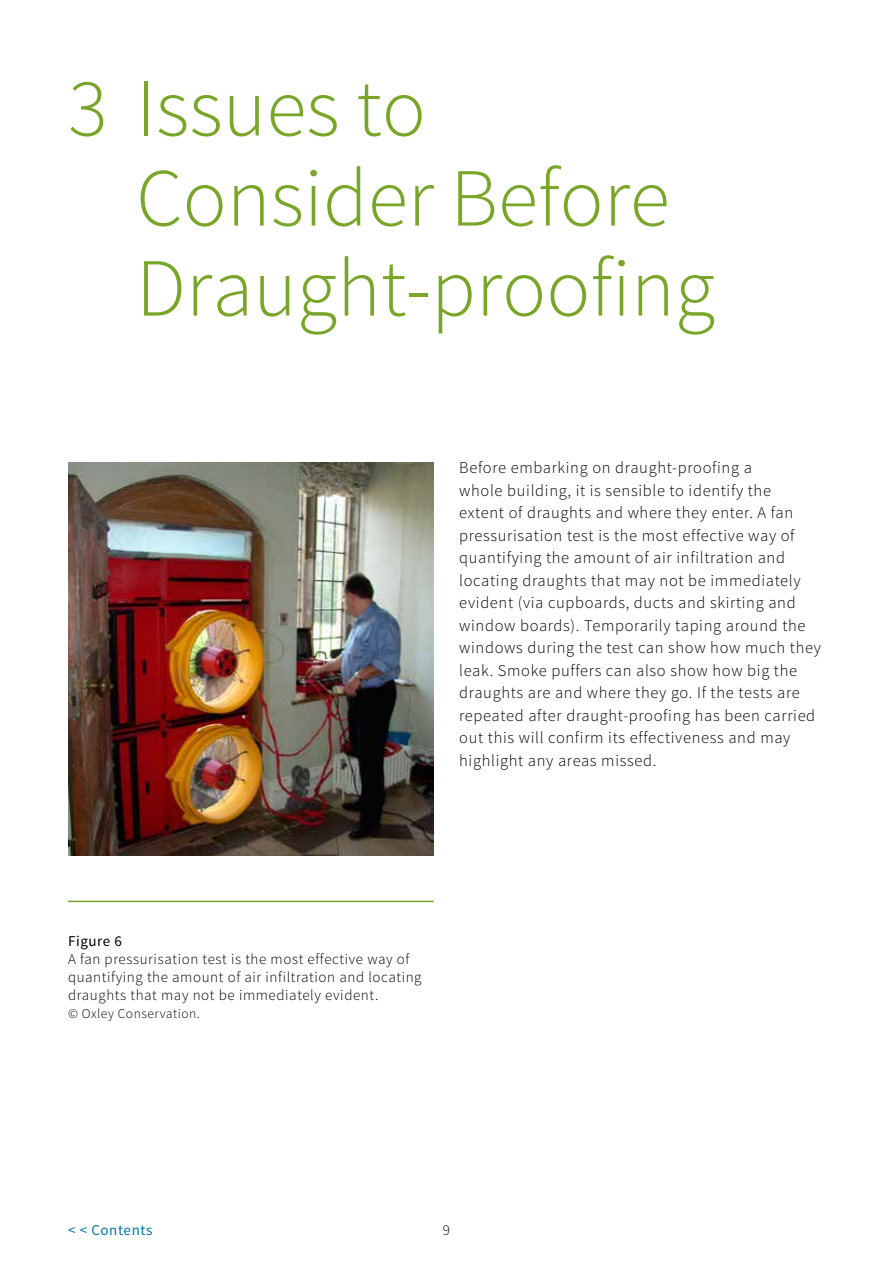
<style>
.page{position:relative;width:893px;height:1263px;background:#fff}
.page>*{position:absolute;margin:0;border:0;box-sizing:border-box;transform-origin:0 0}
.t1{font:300 82.5px/90px "Source Sans Pro";color:#79a629}
.t2{font:300 16.5px/22.5px "Source Sans Pro";letter-spacing:.04em;color:#000}
.t3{font:300 15px/18px "Source Sans Pro";letter-spacing:.04em;color:#000}
.t4{font:15px "Source Sans Pro";letter-spacing:.04em;color:#0075a7}
.t5{font:15px "Source Sans Pro";letter-spacing:.04em;color:#000}
.t6{font:300 13.5px "Source Sans Pro";letter-spacing:.04em;color:#000}
</style>
<div class="page">
<hr style="left:68px;top:901px;width:366px;height:1px;background:#79a629">
<img style="left:68px;top:463px;width:366px;height:393px">
<h2 class="t1" style="left:136px;top:64px;width:580px;text-indent:-68px">3 Issues to<br>Consider Before<br>Draught-proofing</h2>
<p class="t2" style="left:459px;top:456px;width:363px">Before embarking on draught-proofing a<br>whole building, it is sensible to identify the<br>extent of draughts and where they enter. A fan pressurisation test is the most effective way of quantifying the amount of air infiltration and locating draughts that may not be immediately evident (via cupboards, ducts and skirting and window boards). Temporarily taping around the windows during the test can show how much they leak. Smoke puffers can also show how big the draughts are and where they go. If the tests are repeated after draught-proofing has been carried out this will confirm its effectiveness and may highlight any areas missed.</p>
<p class="t5" style="left:68px;top:931px;width:55px">Figure 6</p>
<p class="t3" style="left:68px;top:950px;width:355px">A fan pressurisation test is the most effective way of quantifying the amount of air infiltration and locating draughts that may not be immediately evident.</p>
<p class="t6" style="left:68px;top:1005px;width:133px">© Oxley Conservation.</p>
<p class="t4" style="left:68px;top:1220px;width:86px">&lt; &lt; Contents</p>
<p class="t3" style="left:443px;top:1221px;width:9px">9</p>
</div>
